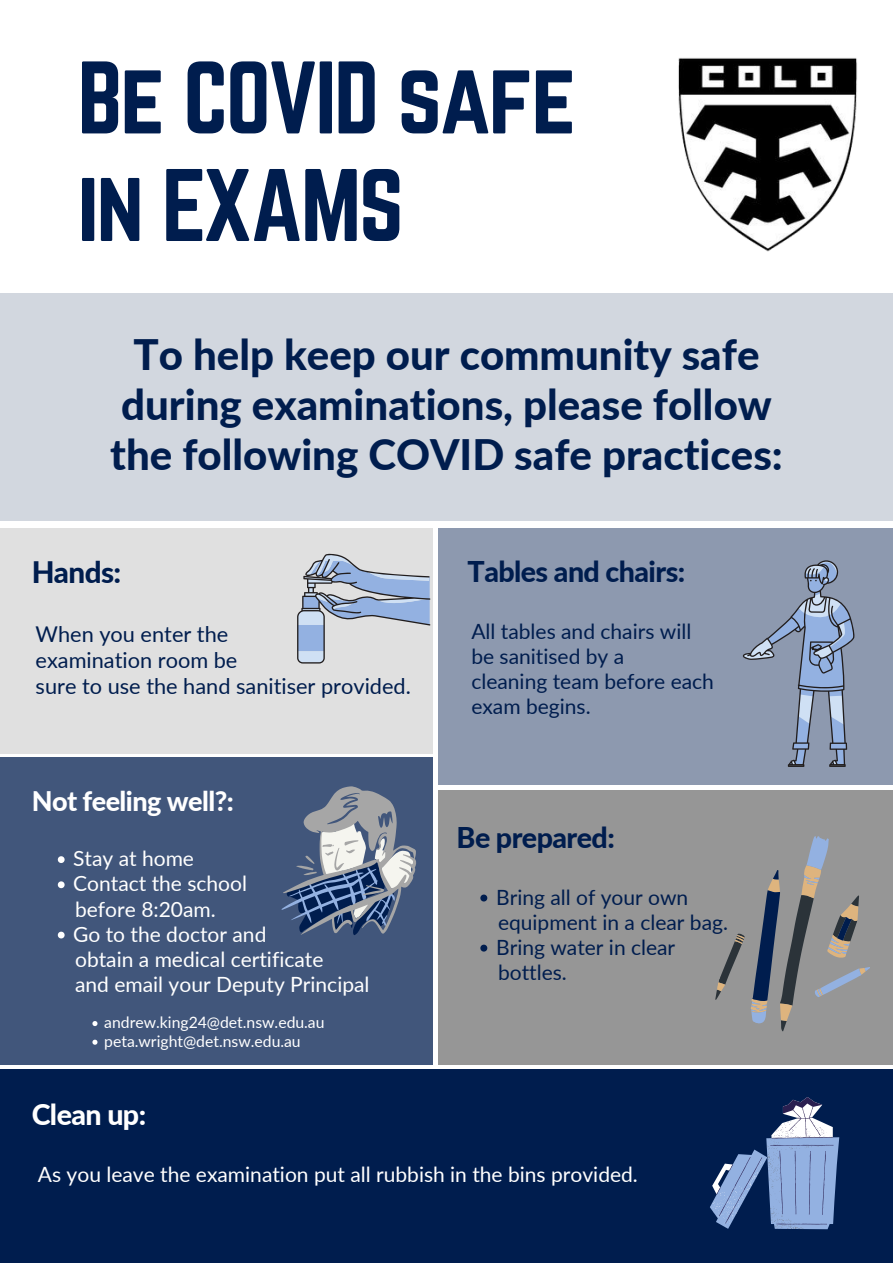
<style>
.page{position:relative;width:893px;height:1263px;background:#fff}
.page>*{position:absolute;margin:0;border:0;box-sizing:border-box;transform-origin:0 0}
.t1{font:90px/107.6px "Norwester";letter-spacing:-.025em;color:#001d4e}
.t2{font:800 42px/50.4px "Lato";color:#001d4e;text-align:center}
.t3{font:800 29.62px "Lato";letter-spacing:-.02em;color:#001d4e}
.t4{font:800 28.65px "Lato";letter-spacing:-.02em;color:#001d4e}
.t5{font:800 28.65px "Lato";letter-spacing:-.02em;color:#fff}
.t6{font:800 27px "Lato";letter-spacing:-.02em;color:#fff}
.t7{font:21.75px/26px "Lato";color:#001d4e}
.t8{font:21px/25.1px "Lato";color:#fff}
.t9{font:21px/25px "Lato";color:#001d4e}
.t10{font:15.75px/18.7px "Lato";color:#fff}
</style>
<div class="page">
<div style="left:0;top:528px;width:433px;height:225px;background:#e0e0e0"></div>
<div style="left:0;top:293px;width:893px;height:227px;background:#d2d7df"></div>
<img style="left:678px;top:58px;width:179px;height:194px">
<div style="left:438px;top:528px;width:455px;height:257px;background:#8d99af"></div>
<svg style="left:297px;top:554px;width:133px;height:109px"></svg>
<div style="left:438px;top:790px;width:455px;height:274px;background:#969696"></div>
<div style="left:0;top:757px;width:433px;height:307px;background:#41567b"></div>
<svg style="left:58px;top:856px;width:7px;height:7px"></svg>
<svg style="left:58px;top:881px;width:7px;height:7px"></svg>
<svg style="left:58px;top:932px;width:7px;height:6px"></svg>
<svg style="left:742px;top:560px;width:112px;height:207px"></svg>
<div style="left:0;top:1069px;width:893px;height:194px;background:#001d4e"></div>
<svg style="left:281px;top:786px;width:135px;height:149px"></svg>
<svg style="left:715px;top:836px;width:155px;height:196px"></svg>
<svg style="left:92px;top:1021px;width:5px;height:5px"></svg>
<svg style="left:92px;top:1040px;width:5px;height:5px"></svg>
<svg style="left:480px;top:894px;width:7px;height:7px"></svg>
<svg style="left:480px;top:945px;width:7px;height:6px"></svg>
<svg style="left:710px;top:1097px;width:129px;height:132px"></svg>
<h1 class="t1" style="left:77px;top:48px;width:500px">Be COVID safe in EXAMS</h1>
<h2 class="t2" style="left:110px;top:328px;width:674px">To help keep our community safe during examinations, please follow the following COVID safe practices:</h2>
<h3 class="t3" style="left:32px;top:553px;width:91px">Hands:</h3>
<p class="t7" style="left:36px;top:620px;width:377px">When you enter the<br>examination room be<br>sure to use the hand sanitiser provided.</p>
<p class="t6" style="left:32px;top:785px;width:204px">Not feeling well?:</p>
<p class="t8" style="left:73px;top:845px;width:175px">Stay at home<br>Contact the school</p>
<p class="t8" style="left:73px;top:921px;width:195px">Go to the doctor and</p>
<p class="t8" style="left:75px;top:896px;width:142px">before 8:20am.</p>
<p class="t8" style="left:75px;top:946px;width:296px">obtain a medical certificate<br>and email your Deputy Principal</p>
<p class="t10" style="left:104px;top:1013px;width:222px">andrew.king24@det.nsw.edu.au peta.wright@det.nsw.edu.au</p>
<h3 class="t5" style="left:32px;top:1097px;width:116px">Clean up:</h3>
<h3 class="t4" style="left:467px;top:553px;width:219px">Tables and chairs:</h3>
<p class="t9" style="left:471px;top:618px;width:244px">All tables and chairs will be sanitised by a<br>cleaning team before each exam begins.</p>
<h3 class="t4" style="left:456px;top:820px;width:160px">Be prepared:</h3>
<p class="t9" style="left:496px;top:884px;width:194px">Bring all of your own</p>
<p class="t9" style="left:496px;top:934px;width:181px">Bring water in clear</p>
<p class="t9" style="left:498px;top:909px;width:231px">equipment in a clear bag.</p>
<p class="t9" style="left:498px;top:959px;width:70px">bottles.</p>
<p class="t8" style="left:38px;top:1161px;width:601px">As you leave the examination put all rubbish in the bins provided.</p>
</div>
